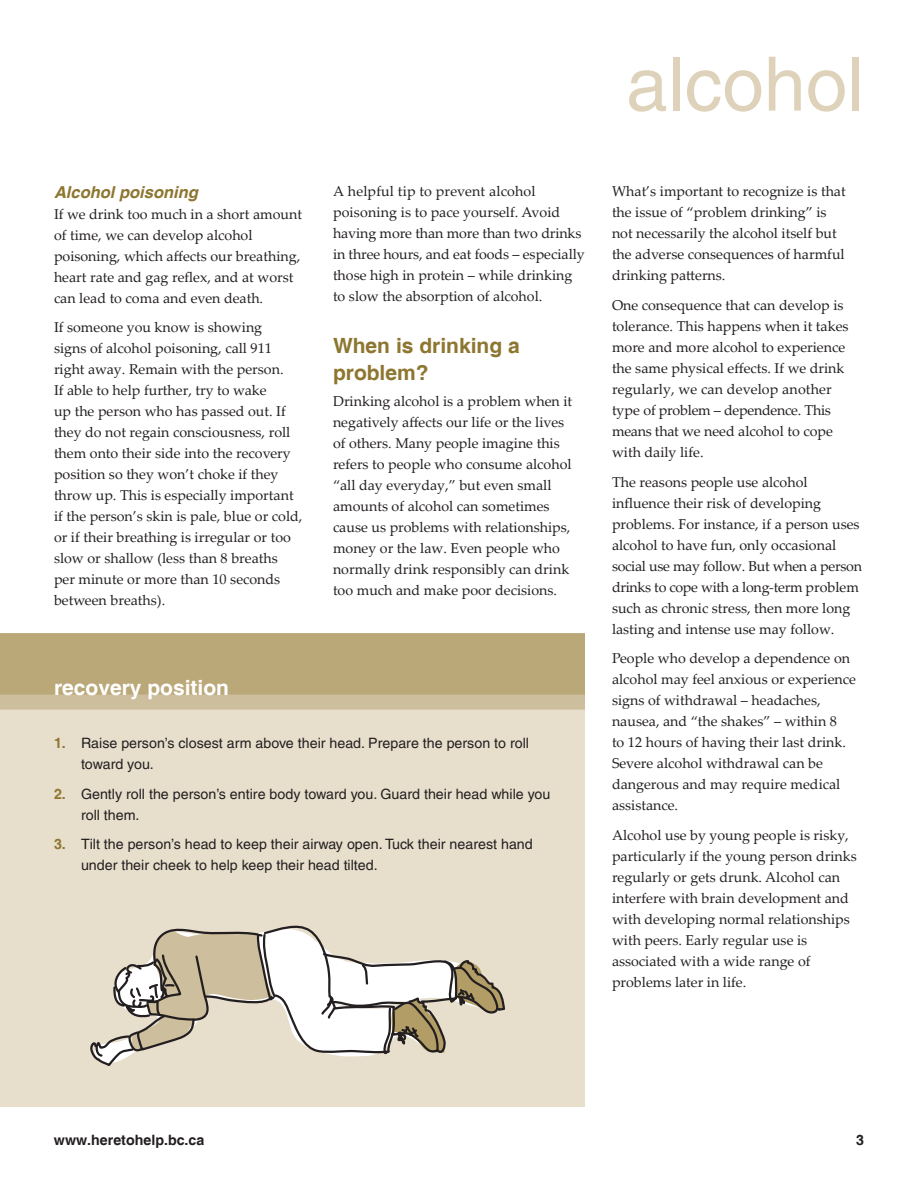
<style>
.page{position:relative;width:918px;height:1188px;background:#fff}
.page>*{position:absolute;margin:0;border:0;box-sizing:border-box;transform-origin:0 0}
.t1{font:75px "Helvetica";color:#ded3ba}
.t2{font:700 21px/27px "Helvetica";color:#8d7630}
.t3{font:700 21px "Helvetica";color:#fff}
.t4{font:italic 700 16.5px "Helvetica";color:#8d7630}
.t5{font:14.25px/21px "Palatino Linotype";color:#231f20}
.t6{font:14.25px/21px "Helvetica";color:#231f20}
.t7{font:700 14.25px "Helvetica";color:#231f20}
.s1{font-weight:700;color:#8d7630}
</style>
<div class="page">
<div style="left:0;top:636px;width:585px;height:471px;background:#e7decc"></div>
<div style="left:0;top:633px;width:585px;height:75px;background:#bba879"></div>
<div style="left:0;top:695px;width:585px;height:15px;background:#cdbe9d"></div>
<svg style="left:90px;top:925px;width:415px;height:141px"></svg>
<h1 class="t1" style="left:626px;top:41px;width:239px">alcohol</h1>
<p class="t4" style="left:54px;top:182px;width:145px">Alcohol poisoning</p>
<p class="t5" style="left:54px;top:203px;width:250px">If we drink too much in a short amount of time, we can develop alcohol poisoning, which affects our breathing, heart rate and gag reflex, and at worst can lead to coma and even death.</p>
<p class="t5" style="left:54px;top:317px;width:250px">If someone you know is showing<br>signs of alcohol poisoning, call 911 right away. Remain with the person.<br>If able to help further, try to wake<br>up the person who has passed out. If they do not regain consciousness, roll them onto their side into the recovery position so they won’t choke if they throw up. This is especially important if the person’s skin is pale, blue or cold, or if their breathing is irregular or too slow or shallow (less than 8 breaths<br>per minute or more than 10 seconds between breaths).</p>
<p class="t5" style="left:333px;top:180px;width:253px">A helpful tip to prevent alcohol poisoning is to pace yourself. Avoid having more than more than two drinks in three hours, and eat foods – especially those high in protein – while drinking to slow the absorption of alcohol.</p>
<h2 class="t2" style="left:333px;top:333px;width:188px">When is drinking a problem?</h2>
<p class="t5" style="left:333px;top:391px;width:241px">Drinking alcohol is a problem when it negatively affects our life or the lives of others. Many people imagine this refers to people who consume alcohol “all day everyday,” but even small amounts of alcohol can sometimes cause us problems with relationships, money or the law. Even people who normally drink responsibly can drink too much and make poor decisions.</p>
<h2 class="t3" style="left:54px;top:674px;width:177px">recovery position</h2>
<p class="t6" style="left:81px;top:732px;width:450px;text-indent:-27px"><span class="s1">1.</span> Raise person’s closest arm above their head. Prepare the person to roll toward you.</p>
<p class="t6" style="left:81px;top:783px;width:471px;text-indent:-27px"><span class="s1">2.</span> Gently roll the person’s entire body toward you. Guard their head while you roll them.</p>
<p class="t6" style="left:81px;top:834px;width:453px;text-indent:-27px"><span class="s1">3.</span> Tilt the person’s head to keep their airway open. Tuck their nearest hand under their cheek to help keep their head tilted.</p>
<p class="t5" style="left:612px;top:180px;width:235px">What’s important to recognize is that the issue of “problem drinking” is not necessarily the alcohol itself but the adverse consequences of harmful drinking patterns.</p>
<p class="t5" style="left:612px;top:294px;width:238px">One consequence that can develop is tolerance. This happens when it takes more and more alcohol to experience the same physical effects. If we drink regularly, we can develop another type of problem – dependence. This means that we need alcohol to cope with daily life.</p>
<p class="t5" style="left:612px;top:471px;width:252px">The reasons people use alcohol influence their risk of developing problems. For instance, if a person uses alcohol to have fun, only occasional social use may follow. But when a person drinks to cope with a long-term problem such as chronic stress, then more long lasting and intense use may follow.</p>
<p class="t5" style="left:612px;top:647px;width:245px">People who develop a dependence on alcohol may feel anxious or experience signs of withdrawal – headaches, nausea, and “the shakes” – within 8<br>to 12 hours of having their last drink.<br>Severe alcohol withdrawal can be dangerous and may require medical assistance.</p>
<p class="t5" style="left:612px;top:824px;width:246px">Alcohol use by young people is risky, particularly if the young person drinks regularly or gets drunk. Alcohol can interfere with brain development and with developing normal relationships with peers. Early regular use is associated with a wide range of problems later in life.</p>
<p class="t7" style="left:54px;top:1131px;width:152px">www.heretohelp.bc.ca</p>
<p class="t7" style="left:856px;top:1131px;width:9px">3</p>
</div>
